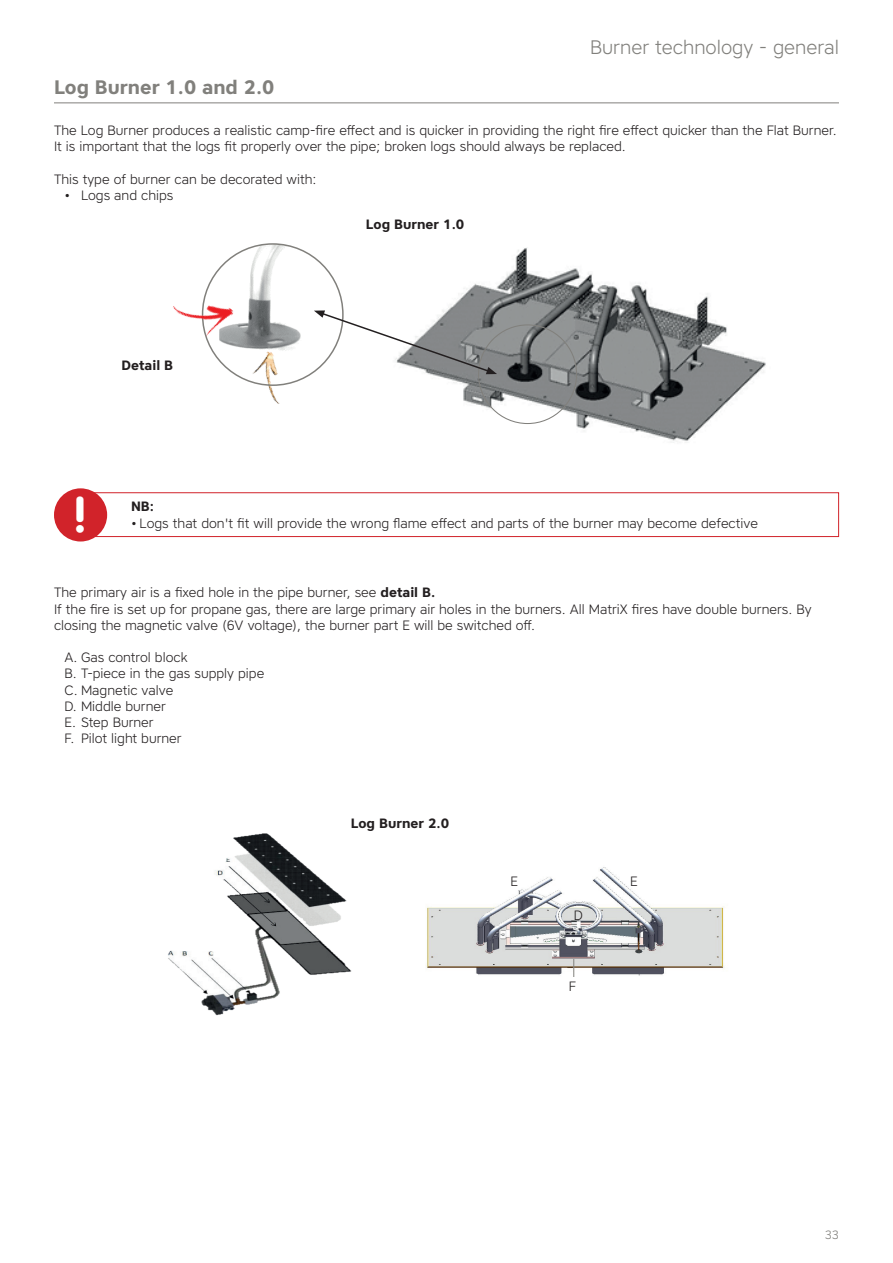
<style>
.page{position:relative;width:893px;height:1263px;background:#fff}
.page>*{position:absolute;margin:0;border:0;box-sizing:border-box;transform-origin:0 0}
.t1{font:49.5px "VAG Rounded Bold";color:#fff}
.t2{font:300 19.5px "Core Sans A35";color:#81807c}
.t3{font:700 19.5px "Core Sans A65";color:#81807c}
.t4{font:300 13.5px/16.2px "Core Sans A35";color:#231f20}
.t5{font:700 13.5px "Core Sans A65";color:#231f20}
.t6{font:300 12px "Core Sans A35";color:#81807c}
.s1{font-family:"Core Sans A65";font-weight:700}
</style>
<div class="page">
<hr style="left:54px;top:103px;width:785px;height:1px;background:#81807c">
<img style="left:429px;top:248px;width:337px;height:195px">
<img style="left:247px;top:352px;width:52px;height:52px">
<img style="left:219px;top:244px;width:122px;height:108px">
<img style="left:173px;top:280px;width:61px;height:61px">
<svg style="left:314px;top:310px;width:183px;height:64px"></svg>
<div style="left:79px;top:492px;width:760px;height:45px;border:1px solid #d1232a"></div>
<div style="left:54px;top:488px;width:53px;height:53px;background:#d1232a;border-radius:50%"></div>
<img style="left:427px;top:867px;width:297px;height:110px">
<img style="left:168px;top:833px;width:184px;height:183px">
<svg style="left:573px;top:959px;width:1px;height:18px"></svg>
<h2 class="t2" style="left:590px;top:35px;width:250px">Burner technology - general</h2>
<h2 class="t3" style="left:54px;top:74px;width:222px">Log Burner 1.0 and 2.0</h2>
<p class="t4" style="left:54px;top:122px;width:784px">The Log Burner produces a realistic camp-fire effect and is quicker in providing the right fire effect quicker than the Flat Burner.<br>It is important that the logs fit properly over the pipe; broken logs should always be replaced.</p>
<p class="t4" style="left:54px;top:171px;width:264px">This type of burner can be decorated with:</p>
<p class="t4" style="left:65px;top:187px;width:110px">• Logs and chips</p>
<p class="t5" style="left:366px;top:215px;width:100px">Log Burner 1.0</p>
<p class="t5" style="left:121px;top:356px;width:53px">Detail B</p>
<h1 class="t1" style="left:72px;top:485px;width:18px">!</h1>
<p class="t5" style="left:131px;top:498px;width:24px">NB:</p>
<p class="t4" style="left:131px;top:515px;width:628px">• Logs that don't fit will provide the wrong flame effect and parts of the burner may become defective</p>
<p class="t4" style="left:54px;top:584px;width:759px">The primary air is a fixed hole in the pipe burner, see <span class="s1">detail B.<br></span>If the fire is set up for propane gas, there are large primary air holes in the burners. All MatriX fires have double burners. By closing the magnetic valve (6V voltage), the burner part E will be switched off.</p>
<p class="t4" style="left:65px;top:649px;width:201px">A. Gas control block<br>B. T-piece in the gas supply pipe<br>C. Magnetic valve<br>D. Middle burner<br>E. Step Burner<br>F. Pilot light burner</p>
<p class="t5" style="left:351px;top:814px;width:100px">Log Burner 2.0</p>
<p class="t4" style="left:511px;top:872px;width:9px">E</p>
<p class="t4" style="left:574px;top:907px;width:11px">D</p>
<p class="t4" style="left:569px;top:978px;width:9px">F</p>
<p class="t4" style="left:630px;top:872px;width:9px">E</p>
<p class="t6" style="left:825px;top:1227px;width:16px">33</p>
</div>
